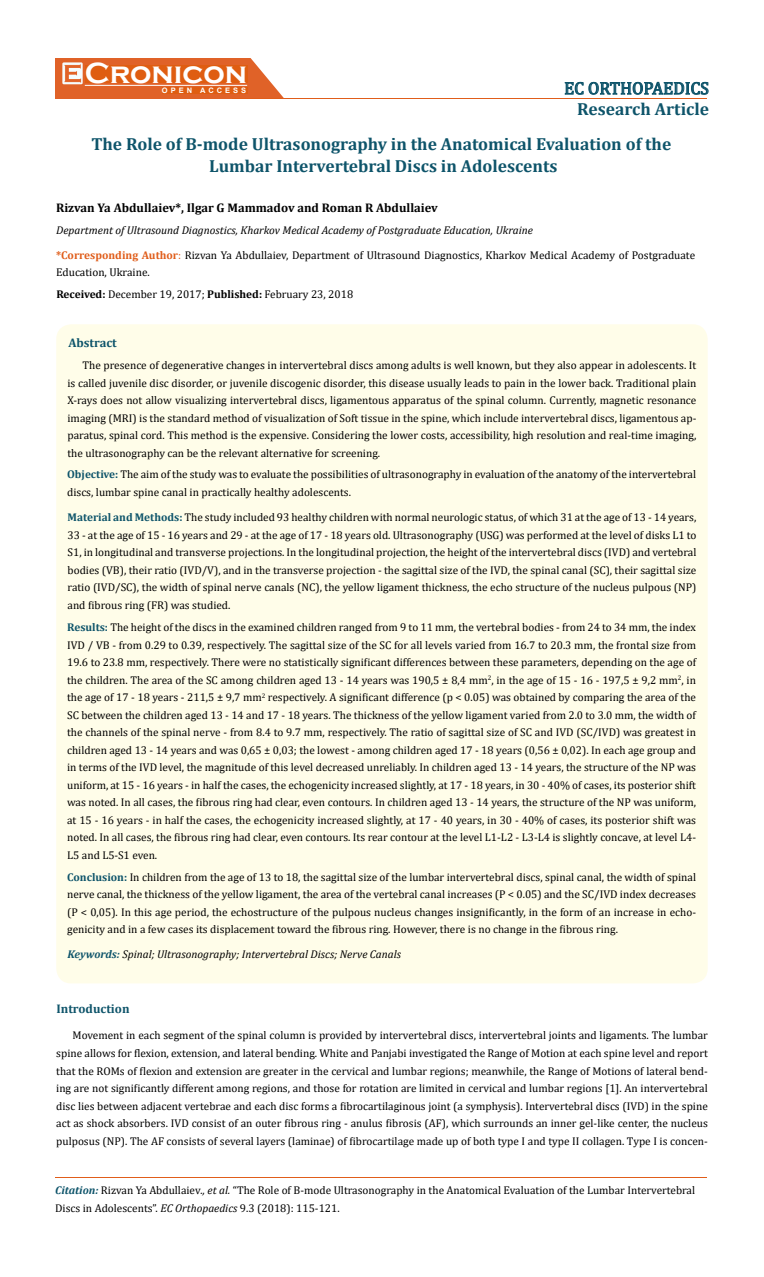
<style>
.page{position:relative;width:764px;height:1277px;background:#fff}
.page>*{position:absolute;margin:0;border:0;box-sizing:border-box;transform-origin:0 0}
.t1{font:700 30px "Copperplate Gothic";color:#fff}
.t2{font:700 17.5px/34.8px "Cambria";color:#0e546a}
.t3{font:17.5px "Cambria";color:#0e546a}
.t4{font:700 12.5px "Cambria";color:#000}
.t5{font:700 12.5px "Cambria";color:#0e546a}
.t6{font:11.25px/17.5px "Cambria";color:#000;text-align:justify}
.t7{font:italic 11.25px "Cambria";color:#000}
.t8{font:700 7.5px "Arial";letter-spacing:.4em;color:#fff}
.s1{font-weight:700;color:#e05d1a}
.s2{color:#e05d1a}
.s3{font-weight:700}
.s4{font-weight:700;color:#0e546a}
.s5{font-weight:700;font-style:italic;color:#0e546a}
.s6{font-style:italic}
</style>
<div class="page">
<div style="left:56px;top:58px;width:242px;height:41px;background:#e06228"></div>
<svg style="left:250px;top:58px;width:48px;height:40px"></svg>
<img style="left:62px;top:62px;width:21px;height:22px">
<div style="left:85px;top:66px;width:162px;height:17px;background:#df5d11"></div>
<div style="left:162px;top:87px;width:85px;height:6px;background:#df5d11"></div>
<svg style="left:564px;top:82px;width:144px;height:13px"></svg>
<hr style="left:85px;top:85px;width:162px;height:1px;background:#fff">
<hr style="left:232px;top:98px;width:475px;height:1px;background:#e05d1a">
<hr style="left:55px;top:1177px;width:651px;height:1px;background:#e05d1a">
<div style="left:56px;top:324px;width:651px;height:659px;background:#fffde9;border-radius:15px"></div>
<h1 class="t1" style="left:85px;top:56px;width:164px">Cronicon</h1>
<p class="t8" style="left:162px;top:85px;width:86px">OPEN ACCESS</p>
<h2 class="t3" style="left:564px;top:78px;width:146px">EC ORTHOPAEDICS</h2>
<h2 class="t2" style="left:91px;top:91px;width:619px;text-indent:486px">Research Article<br>The Role of B-mode Ultrasonography in the Anatomical Evaluation of the</h2>
<h2 class="t2" style="left:209px;top:148px;width:350px">Lumbar Intervertebral Discs in Adolescents</h2>
<p class="t4" style="left:56px;top:199px;width:383px">Rizvan Ya Abdullaiev*, Ilgar G Mammadov and Roman R Abdullaiev</p>
<p class="t7" style="left:56px;top:222px;width:478px">Department of Ultrasound Diagnostics, Kharkov Medical Academy of Postgraduate Education, Ukraine</p>
<p class="t6" style="left:56px;top:246px;width:640px"><span class="s1">*Corresponding Author</span><span class="s2">:</span> Rizvan Ya Abdullaiev, Department of Ultrasound Diagnostics, Kharkov Medical Academy of Postgraduate<br>Education, Ukraine.</p>
<p class="t6" style="left:56px;top:285px;width:298px"><span class="s3">Received:</span> December 19, 2017; <span class="s3">Published:</span> February 23, 2018</p>
<p class="t5" style="left:68px;top:334px;width:50px">Abstract</p>
<p class="t6" style="left:68px;top:356px;width:630px;text-indent:15px">The presence of degenerative changes in intervertebral discs among adults is well known, but they also appear in adolescents. It is called juvenile disc disorder, or juvenile discogenic disorder, this disease usually leads to pain in the lower back. Traditional plain X-rays does not allow visualizing intervertebral discs, ligamentous apparatus of the spinal column. Currently, magnetic resonance imaging (MRI) is the standard method of visualization of Soft tissue in the spine, which include intervertebral discs, ligamentous ap&shy;paratus, spinal cord. This method is the expensive. Considering the lower costs, accessibility, high resolution and real-time imaging, the ultrasonography can be the relevant alternative for screening.</p>
<p class="t6" style="left:67px;top:466px;width:630px"><span class="s4">Objective:</span> The aim of the study was to evaluate the possibilities of ultrasonography in evaluation of the anatomy of the intervertebral discs, lumbar spine canal in practically healthy adolescents.</p>
<p class="t6" style="left:68px;top:508px;width:630px"><span class="s4">Material and Methods:</span> The study included 93 healthy children with normal neurologic status, of which 31 at the age of 13 - 14 years, 33 - at the age of 15 - 16 years and 29 - at the age of 17 - 18 years old. Ultrasonography (USG) was performed at the level of disks L1 to S1, in longitudinal and transverse projections. In the longitudinal projection, the height of the intervertebral discs (IVD) and vertebral bodies (VB), their ratio (IVD/V), and in the transverse projection - the sagittal size of the IVD, the spinal canal (SC), their sagittal size ratio (IVD/SC), the width of spinal nerve canals (NC), the yellow ligament thickness, the echo structure of the nucleus pulpous (NP) and fibrous ring (FR) was studied.</p>
<p class="t6" style="left:67px;top:618px;width:630px"><span class="s4">Results:</span> The height of the discs in the examined children ranged from 9 tо 11 mm, the vertebral bodies - from 24 to 34 mm, the index IVD / VB - from 0.29 to 0.39, respectively. The sagittal size of the SC for all levels varied from 16.7 to 20.3 mm, the frontal size from 19.6 to 23.8 mm, respectively. There were no statistically significant differences between these parameters, depending on the age of the children. The area of the SC among children aged 13 - 14 years was 190,5 ± 8,4 mm<sup>2</sup>, in the age of 15 - 16 - 197,5 ± 9,2 mm<sup>2</sup>, in the age of 17 - 18 years - 211,5 ± 9,7 mm<sup>2</sup> respectively. A significant difference (p &lt; 0.05) was obtained by comparing the area of the SC between the children aged 13 - 14 and 17 - 18 years. The thickness of the yellow ligament varied from 2.0 to 3.0 mm, the width of the channels of the spinal nerve - from 8.4 to 9.7 mm, respectively. The ratio of sagittal size of SC and IVD (SC/IVD) was greatest in children aged 13 - 14 years and was 0,65 ± 0,03; the lowest - among children aged 17 - 18 years (0,56 ± 0,02). In each age group and in terms of the IVD level, the magnitude of this level decreased unreliably. In children aged 13 - 14 years, the structure of the NP was uniform, at 15 - 16 years - in half the cases, the echogenicity increased slightly, at 17 - 18 years, in 30 - 40% of cases, its posterior shift was noted. In all cases, the fibrous ring had clear, even contours. In children aged 13 - 14 years, the structure of the NP was uniform, at 15 - 16 years - in half the cases, the echogenicity increased slightly, at 17 - 40 years, in 30 - 40% of cases, its posterior shift was noted. In all cases, the fibrous ring had clear, even contours. Its rear contour at the level L1-L2 - L3-L4 is slightly concave, at level L4- L5 and L5-S1 even.</p>
<p class="t6" style="left:67px;top:867px;width:630px"><span class="s4">Conclusion:</span> In children from the age of 13 to 18, the sagittal size of the lumbar intervertebral discs, spinal canal, the width of spinal nerve canal, the thickness of the yellow ligament, the area of the vertebral canal increases (P &lt; 0.05) and the SC/IVD index decreases (P &lt; 0,05). In this age period, the echostructure of the pulpous nucleus changes insignificantly, in the form of an increase in echo&shy;genicity and in a few cases its displacement toward the fibrous ring. However, there is no change in the fibrous ring.</p>
<p class="t7" style="left:67px;top:946px;width:335px"><span class="s4">Keywords:</span> Spinal; Ultrasonography; Intervertebral Discs; Nerve Canals</p>
<p class="t5" style="left:56px;top:999px;width:75px">Introduction</p>
<p class="t6" style="left:56px;top:1026px;width:653px;text-indent:16px">Movement in each segment of the spinal column is provided by intervertebral discs, intervertebral joints and ligaments. The lumbar spine allows for flexion, extension, and lateral bending. White and Panjabi investigated the Range of Motion at each spine level and report that the ROMs of flexion and extension are greater in the cervical and lumbar regions; meanwhile, the Range of Motions of lateral bend&shy;ing are not significantly different among regions, and those for rotation are limited in cervical and lumbar regions [1]. An intervertebral disc lies between adjacent vertebrae and each disc forms a fibrocartilaginous joint (a symphysis). Intervertebral discs (IVD) in the spine act as shock absorbers. IVD consist of an outer fibrous ring - anulus fibrosis (AF), which surrounds an inner gel-like center, the nucleus pulposus (NP). The AF consists of several layers (laminae) of fibrocartilage made up of both type I and type II collagen. Type I is concen-</p>
<p class="t6" style="left:55px;top:1181px;width:641px"><span class="s5">Citation:</span> Rizvan Ya Abdullaiev<span class="s6">., et al.</span> “The Role of B-mode Ultrasonography in the Anatomical Evaluation of the Lumbar Intervertebral<br>Discs in Adolescents”. <span class="s6">EC Orthopaedics</span> 9.3 (2018): 115-121.</p>
</div>
